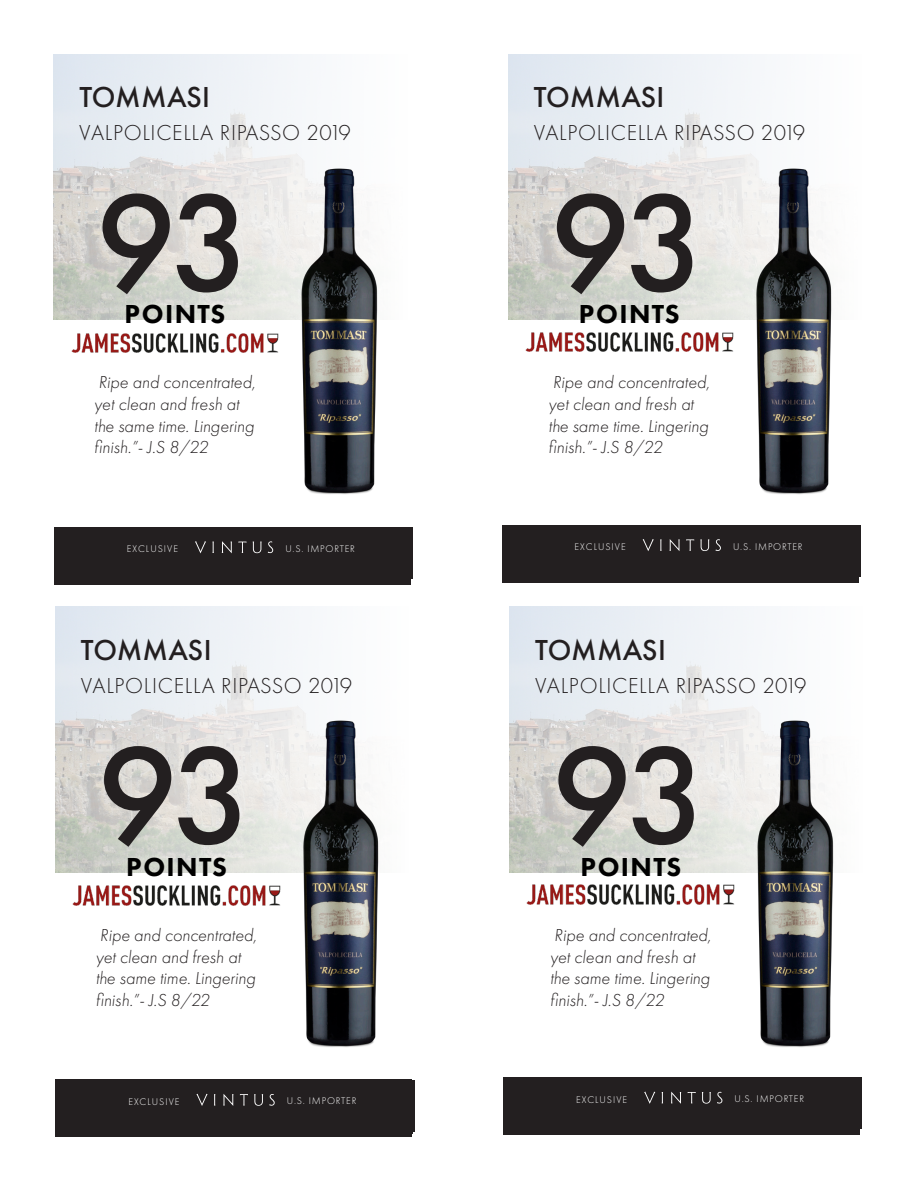
<style>
.page{position:relative;width:918px;height:1188px;background:#fff}
.page>*{position:absolute;margin:0;border:0;box-sizing:border-box;transform-origin:0 0}
.t1{font:500 143.7px "Futura PT";letter-spacing:-.05em;color:#231f20}
.t2{font:500 30px "Futura PT";color:#231f20}
.t3{font:800 27px "Futura PT";letter-spacing:.05em;color:#000}
.t4{font:300 22.5px "Futura PT";letter-spacing:.03em;color:#231f20}
.t5{font:italic 300 18px/21.6px "Futura PT";color:#231f20}
.t6{font:300 10.05px "Futura PT";letter-spacing:.08em;color:#fff}
.t7{font:300 10.05px "Futura PT";letter-spacing:.1em;color:#fff}
</style>
<div class="page">
<img style="left:301px;top:320px;width:76px;height:174px">
<img style="left:54px;top:54px;width:324px;height:266px">
<img style="left:756px;top:320px;width:75px;height:174px">
<img style="left:508px;top:54px;width:324px;height:266px">
<div style="left:54px;top:527px;width:357px;height:57px;background:#231f20"></div>
<div style="left:56px;top:527px;width:357px;height:52px;background:#231f20"></div>
<svg style="left:268px;top:541px;width:5px;height:12px"></svg>
<svg style="left:238px;top:542px;width:9px;height:11px"></svg>
<svg style="left:222px;top:541px;width:10px;height:12px"></svg>
<svg style="left:212px;top:542px;width:2px;height:11px"></svg>
<svg style="left:195px;top:541px;width:11px;height:12px"></svg>
<svg style="left:253px;top:542px;width:9px;height:11px"></svg>
<div style="left:502px;top:525px;width:356px;height:57px;background:#231f20"></div>
<div style="left:504px;top:525px;width:357px;height:52px;background:#231f20"></div>
<svg style="left:715px;top:539px;width:6px;height:12px"></svg>
<svg style="left:686px;top:539px;width:8px;height:12px"></svg>
<svg style="left:669px;top:539px;width:11px;height:12px"></svg>
<svg style="left:660px;top:539px;width:2px;height:12px"></svg>
<svg style="left:643px;top:539px;width:11px;height:12px"></svg>
<svg style="left:700px;top:539px;width:9px;height:12px"></svg>
<img style="left:525px;top:332px;width:208px;height:20px">
<img style="left:71px;top:333px;width:208px;height:20px">
<img style="left:286px;top:872px;width:92px;height:175px">
<img style="left:55px;top:607px;width:324px;height:265px">
<img style="left:741px;top:872px;width:92px;height:175px">
<img style="left:510px;top:607px;width:324px;height:265px">
<div style="left:56px;top:1080px;width:356px;height:57px;background:#231f20"></div>
<div style="left:58px;top:1080px;width:356px;height:51px;background:#231f20"></div>
<svg style="left:269px;top:1094px;width:6px;height:12px"></svg>
<svg style="left:240px;top:1094px;width:8px;height:12px"></svg>
<svg style="left:223px;top:1094px;width:11px;height:12px"></svg>
<svg style="left:214px;top:1094px;width:1px;height:12px"></svg>
<svg style="left:196px;top:1094px;width:12px;height:12px"></svg>
<svg style="left:254px;top:1094px;width:9px;height:12px"></svg>
<div style="left:503px;top:1077px;width:357px;height:58px;background:#231f20"></div>
<div style="left:505px;top:1078px;width:357px;height:51px;background:#231f20"></div>
<svg style="left:717px;top:1092px;width:5px;height:12px"></svg>
<svg style="left:688px;top:1092px;width:8px;height:11px"></svg>
<svg style="left:671px;top:1092px;width:10px;height:12px"></svg>
<svg style="left:644px;top:1092px;width:11px;height:12px"></svg>
<svg style="left:702px;top:1092px;width:9px;height:12px"></svg>
<img style="left:527px;top:885px;width:208px;height:19px">
<img style="left:73px;top:886px;width:207px;height:20px">
<p class="t2" style="left:79px;top:79px;width:132px">TOMMASI</p>
<p class="t4" style="left:79px;top:120px;width:273px">VALPOLICELLA RIPASSO 2019</p>
<p class="t1" style="left:95px;top:157px;width:158px">93</p>
<p class="t3" style="left:125px;top:298px;width:102px">POINTS</p>
<p class="t5" style="left:94px;top:372px;width:163px">Ripe and concentrated, yet clean and fresh at the same time. Lingering finish.”- J.S 8/22</p>
<p class="t2" style="left:534px;top:79px;width:132px">TOMMASI</p>
<p class="t4" style="left:534px;top:120px;width:273px">VALPOLICELLA RIPASSO 2019</p>
<p class="t1" style="left:550px;top:157px;width:158px">93</p>
<p class="t3" style="left:579px;top:298px;width:102px">POINTS</p>
<p class="t5" style="left:549px;top:372px;width:163px">Ripe and concentrated, yet clean and fresh at the same time. Lingering finish.”- J.S 8/22</p>
<p class="t7" style="left:127px;top:543px;width:53px">EXCLUSIVE</p>
<p class="t6" style="left:285px;top:543px;width:71px">U.S. IMPORTER</p>
<p class="t7" style="left:575px;top:541px;width:53px">EXCLUSIVE</p>
<p class="t6" style="left:733px;top:541px;width:71px">U.S. IMPORTER</p>
<p class="t2" style="left:81px;top:632px;width:132px">TOMMASI</p>
<p class="t4" style="left:81px;top:673px;width:273px">VALPOLICELLA RIPASSO 2019</p>
<p class="t1" style="left:97px;top:709px;width:158px">93</p>
<p class="t3" style="left:126px;top:850px;width:102px">POINTS</p>
<p class="t5" style="left:96px;top:924px;width:163px">Ripe and concentrated, yet clean and fresh at the same time. Lingering finish.”- J.S 8/22</p>
<p class="t2" style="left:535px;top:632px;width:132px">TOMMASI</p>
<p class="t4" style="left:535px;top:673px;width:273px">VALPOLICELLA RIPASSO 2019</p>
<p class="t1" style="left:551px;top:709px;width:158px">93</p>
<p class="t3" style="left:580px;top:850px;width:102px">POINTS</p>
<p class="t5" style="left:550px;top:924px;width:163px">Ripe and concentrated, yet clean and fresh at the same time. Lingering finish.”- J.S 8/22</p>
<p class="t7" style="left:128px;top:1096px;width:53px">EXCLUSIVE</p>
<p class="t6" style="left:287px;top:1095px;width:71px">U.S. IMPORTER</p>
<p class="t7" style="left:576px;top:1094px;width:53px">EXCLUSIVE</p>
<p class="t6" style="left:735px;top:1093px;width:71px">U.S. IMPORTER</p>
</div>
